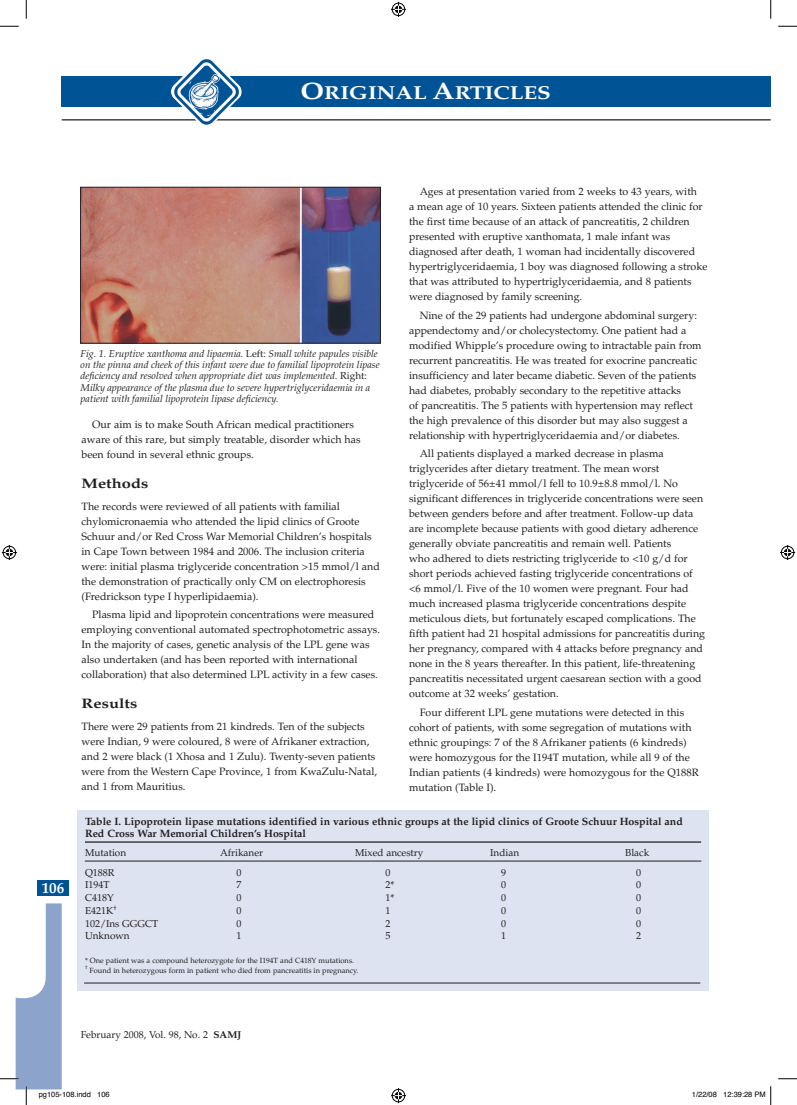
<style>
.page{position:relative;width:797px;height:1105px;background:#fff}
.page>*{position:absolute;margin:0;border:0;box-sizing:border-box;transform-origin:0 0}
.t1{font:700 18.75px "Palatino";color:#fff;scale:1.2 1}
.t2{font:700 15px "Palatino";color:#fff}
.t3{font:700 13.75px "Palatino";color:#231f20;scale:1.2 1}
.t4{font:10.62px/15px "Palatino";color:#231f20}
.t5{font:700 10.62px/11.2px "Palatino";color:#231f20}
.t6{font:italic 10px/11.2px "Palatino";color:#231f20}
.t7{font:10px "Palatino";color:#231f20}
.t8{font:7.5px "Palatino";color:#231f20}
.t9{font:7.5px "Helvetica";color:#000}
.t10{font:5px "Palatino";color:#231f20}
.s1{font-size:23.75px}
.s2{font-style:normal}
.s3{font-weight:700}
</style>
<div class="page">
<div style="left:62px;top:77px;width:708px;height:30px;background:#005495"></div>
<hr style="left:62px;top:119px;width:708px;height:1px;background:#231f20">
<div style="left:38px;top:880px;width:31px;height:16px;background:#005495"></div>
<img style="left:170px;top:59px;width:72px;height:66px">
<img style="left:82px;top:189px;width:297px;height:152px">
<div style="left:80px;top:187px;width:301px;height:156px;border:1px solid #231f20"></div>
<div style="left:78px;top:811px;width:631px;height:180px;background:#dde3f0"></div>
<hr style="left:85px;top:841px;width:616px;height:2px;background:#231f20">
<hr style="left:84px;top:983px;width:616px;height:1px;background:#231f20">
<hr style="left:85px;top:861px;width:616px;height:1px;background:#231f20">
<svg style="left:0;top:25px;width:19px;height:2px"></svg>
<svg style="left:778px;top:25px;width:19px;height:2px"></svg>
<svg style="left:778px;top:1078px;width:19px;height:1px"></svg>
<svg style="left:25px;top:0;width:2px;height:19px"></svg>
<svg style="left:770px;top:0;width:1px;height:19px"></svg>
<svg style="left:391px;top:2px;width:15px;height:15px"></svg>
<svg style="left:391px;top:1088px;width:15px;height:15px"></svg>
<svg style="left:2px;top:545px;width:15px;height:15px"></svg>
<svg style="left:780px;top:545px;width:15px;height:15px"></svg>
<svg style="left:0;top:903px;width:91px;height:202px"></svg>
<svg style="left:770px;top:1086px;width:1px;height:19px"></svg>
<h1 class="t1" style="left:300px;top:82px;width:210px"><span class="s1">O</span>RIGINAL <span class="s1">A</span>RTICLES</h1>
<h2 class="t2" style="left:42px;top:880px;width:24px">106</h2>
<p class="t6" style="left:81px;top:348px;width:301px">Fig. 1. Eruptive xanthoma and lipaemia. <span class="s2">Left:</span> Small white papules visible on the pinna and cheek of this infant were due to familial lipoprotein lipase deficiency and resolved when appropriate diet was implemented. <span class="s2">Right:<br></span>Milky appearance of the plasma due to severe hypertriglyceridaemia in a patient with familial lipoprotein lipase deficiency.</p>
<p class="t4" style="left:81px;top:417px;width:280px;text-indent:11px">Our aim is to make South African medical practitioners aware of this rare, but simply treatable, disorder which has been found in several ethnic groups.</p>
<p class="t3" style="left:81px;top:475px;width:57px">Methods</p>
<p class="t4" style="left:81px;top:499px;width:300px">The records were reviewed of all patients with familial chylomicronaemia who attended the lipid clinics of Groote Schuur and/or Red Cross War Memorial Children’s hospitals in Cape Town between 1984 and 2006. The inclusion criteria were: initial plasma triglyceride concentration &gt;15 mmol/l and the demonstration of practically only CM on electrophoresis (Fredrickson type I hyperlipidaemia).</p>
<p class="t4" style="left:81px;top:607px;width:300px;text-indent:11px">Plasma lipid and lipoprotein concentrations were measured employing conventional automated spectrophotometric assays.<br>In the majority of cases, genetic analysis of the LPL gene was also undertaken (and has been reported with international collaboration) that also determined LPL activity in a few cases.</p>
<p class="t3" style="left:81px;top:695px;width:48px">Results</p>
<p class="t4" style="left:81px;top:719px;width:297px">There were 29 patients from 21 kindreds. Ten of the subjects were Indian, 9 were coloured, 8 were of Afrikaner extraction, and 2 were black (1 Xhosa and 1 Zulu). Twenty-seven patients were from the Western Cape Province, 1 from KwaZulu-Natal, and 1 from Mauritius.</p>
<p class="t4" style="left:409px;top:184px;width:300px;text-indent:11px">Ages at presentation varied from 2 weeks to 43 years, with<br>a mean age of 10 years. Sixteen patients attended the clinic for the first time because of an attack of pancreatitis, 2 children presented with eruptive xanthomata, 1 male infant was diagnosed after death, 1 woman had incidentally discovered hypertriglyceridaemia, 1 boy was diagnosed following a stroke that was attributed to hypertriglyceridaemia, and 8 patients were diagnosed by family screening.</p>
<p class="t4" style="left:409px;top:308px;width:294px;text-indent:11px">Nine of the 29 patients had undergone abdominal surgery: appendectomy and/or cholecystectomy. One patient had a modified Whipple’s procedure owing to intractable pain from recurrent pancreatitis. He was treated for exocrine pancreatic insufficiency and later became diabetic. Seven of the patients had diabetes, probably secondary to the repetitive attacks<br>of pancreatitis. The 5 patients with hypertension may reflect the high prevalence of this disorder but may also suggest a relationship with hypertriglyceridaemia and/or diabetes.</p>
<p class="t4" style="left:409px;top:446px;width:297px;text-indent:11px">All patients displayed a marked decrease in plasma triglycerides after dietary treatment. The mean worst triglyceride of 56±41 mmol/l fell to 10.9±8.8 mmol/l. No significant differences in triglyceride concentrations were seen between genders before and after treatment. Follow-up data are incomplete because patients with good dietary adherence generally obviate pancreatitis and remain well. Patients<br>who adhered to diets restricting triglyceride to &lt;10 g/d for short periods achieved fasting triglyceride concentrations of &lt;6 mmol/l. Five of the 10 women were pregnant. Four had much increased plasma triglyceride concentrations despite meticulous diets, but fortunately escaped complications. The fifth patient had 21 hospital admissions for pancreatitis during her pregnancy, compared with 4 attacks before pregnancy and none in the 8 years thereafter. In this patient, life-threatening pancreatitis necessitated urgent caesarean section with a good outcome at 32 weeks’ gestation.</p>
<p class="t4" style="left:409px;top:705px;width:291px;text-indent:11px">Four different LPL gene mutations were detected in this cohort of patients, with some segregation of mutations with ethnic groupings: 7 of the 8 Afrikaner patients (6 kindreds) were homozygous for the I194T mutation, while all 9 of the Indian patients (4 kindreds) were homozygous for the Q188R mutation (Table I).</p>
<p class="t5" style="left:85px;top:816px;width:599px">Table I. Lipoprotein lipase mutations identified in various ethnic groups at the lipid clinics of Groote Schuur Hospital and<br>Red Cross War Memorial Children’s Hospital</p>
<p class="t7" style="left:85px;top:847px;width:43px">Mutation</p>
<p class="t7" style="left:220px;top:847px;width:45px">Afrikaner</p>
<p class="t7" style="left:355px;top:847px;width:70px">Mixed ancestry</p>
<p class="t7" style="left:490px;top:847px;width:31px">Indian</p>
<p class="t7" style="left:625px;top:847px;width:26px">Black</p>
<p class="t7" style="left:85px;top:867px;width:31px">Q188R</p>
<p class="t7" style="left:236px;top:867px;width:6px">0</p>
<p class="t7" style="left:385px;top:867px;width:6px">0</p>
<p class="t7" style="left:501px;top:867px;width:6px">9</p>
<p class="t7" style="left:636px;top:867px;width:6px">0</p>
<p class="t7" style="left:85px;top:879px;width:26px">I194T</p>
<p class="t7" style="left:236px;top:879px;width:6px">7</p>
<p class="t7" style="left:385px;top:879px;width:10px">2*</p>
<p class="t7" style="left:501px;top:879px;width:6px">0</p>
<p class="t7" style="left:636px;top:879px;width:6px">0</p>
<p class="t7" style="left:85px;top:892px;width:30px">C418Y</p>
<p class="t7" style="left:236px;top:892px;width:6px">0</p>
<p class="t7" style="left:385px;top:892px;width:10px">1*</p>
<p class="t7" style="left:501px;top:892px;width:6px">0</p>
<p class="t7" style="left:636px;top:892px;width:6px">0</p>
<p class="t7" style="left:85px;top:905px;width:33px">E421K<sup>†</sup></p>
<p class="t7" style="left:236px;top:905px;width:6px">0</p>
<p class="t7" style="left:385px;top:905px;width:6px">1</p>
<p class="t7" style="left:501px;top:905px;width:6px">0</p>
<p class="t7" style="left:636px;top:905px;width:6px">0</p>
<p class="t7" style="left:85px;top:917px;width:75px">102/Ins GGGCT</p>
<p class="t7" style="left:236px;top:917px;width:6px">0</p>
<p class="t7" style="left:385px;top:917px;width:6px">2</p>
<p class="t7" style="left:501px;top:917px;width:6px">0</p>
<p class="t7" style="left:636px;top:917px;width:6px">0</p>
<p class="t7" style="left:85px;top:930px;width:46px">Unknown</p>
<p class="t7" style="left:236px;top:930px;width:6px">1</p>
<p class="t7" style="left:385px;top:930px;width:6px">5</p>
<p class="t7" style="left:501px;top:930px;width:6px">1</p>
<p class="t7" style="left:636px;top:930px;width:6px">2</p>
<p class="t8" style="left:85px;top:956px;width:270px">* One patient was a compound heterozygote for the I194T and C418Y mutations.</p>
<p class="t10" style="left:85px;top:964px;width:4px">†</p>
<p class="t8" style="left:90px;top:966px;width:270px">Found in heterozygous form in patient who died from pancreatitis in pregnancy.</p>
<p class="t7" style="left:81px;top:1029px;width:162px">February 2008, Vol. 98, No. 2 <span class="s3">SAMJ</span></p>
<p class="t9" style="left:39px;top:1090px;width:72px">pg105-108.indd 106</p>
<p class="t9" style="left:692px;top:1090px;width:75px">1/22/08 12:39:28 PM</p>
</div>
